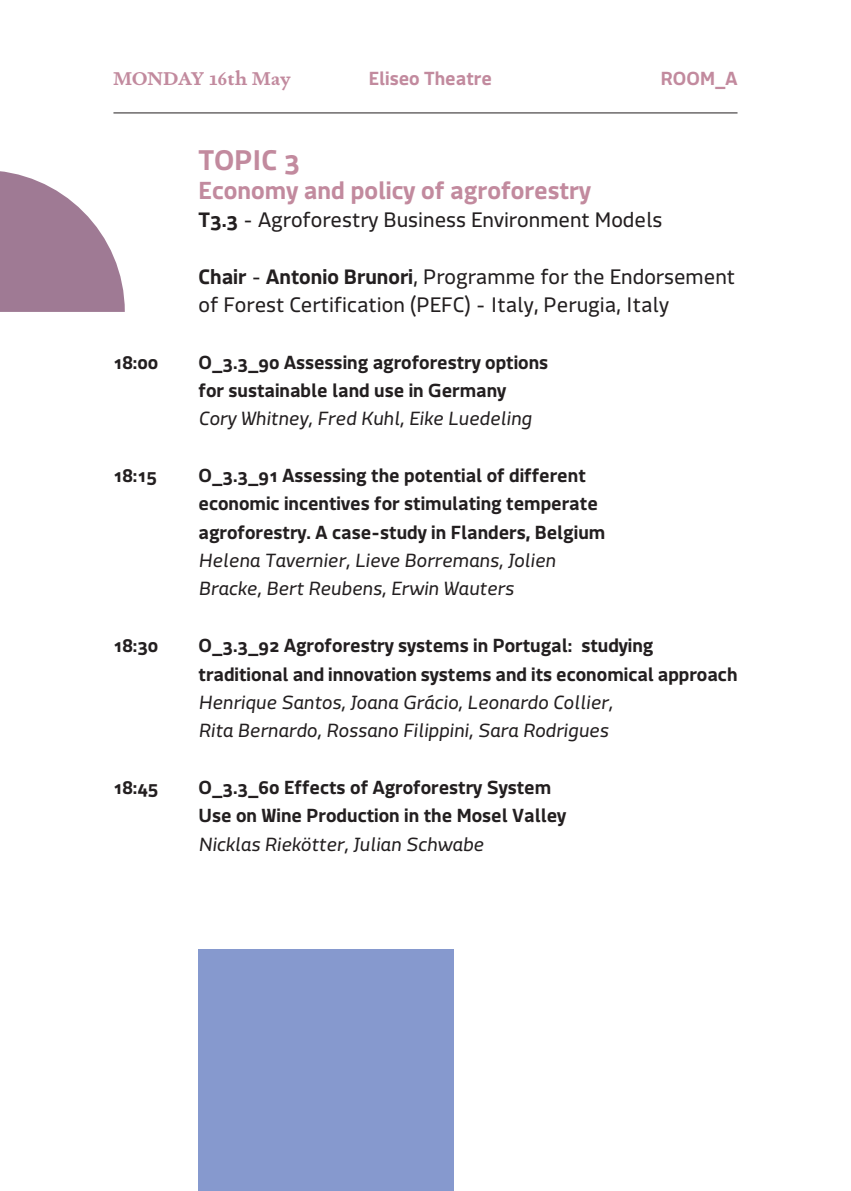
<style>
.page{position:relative;width:851px;height:1191px;background:#fff}
.page>*{position:absolute;margin:0;border:0;box-sizing:border-box;transform-origin:0 0}
.t1{font:700 30px "Macho Modular";color:#c28a9e}
.t2{font:700 26px "Macho Modular";color:#c28a9e}
.t3{font:22px/28.4px "Macho Modular";color:#231f20}
.t4{font:700 20px/28.4px "Macho Modular";color:#231f20}
.t5{font:italic 20px/28.4px "Macho Modular";color:#231f20}
.t6{font:700 20px "Macho Modular";color:#c28a9e}
.t7{font:700 20px "Garalda";letter-spacing:-.01em;color:#c28a9e}
.s1{font-weight:700}
</style>
<div class="page">
<hr style="left:113px;top:112px;width:624px;height:1px;background:#231f20">
<div style="left:198px;top:950px;width:256px;height:241px;background:#8699ce"></div>
<svg style="left:0;top:171px;width:125px;height:141px"></svg>
<p class="t7" style="left:113px;top:66px;width:179px">MONDAY 16th May</p>
<p class="t6" style="left:369px;top:66px;width:124px">Eliseo Theatre</p>
<p class="t6" style="left:661px;top:66px;width:78px">ROOM_A</p>
<h1 class="t1" style="left:198px;top:142px;width:103px">TOPIC 3</h1>
<h2 class="t2" style="left:198px;top:174px;width:393px">Economy and policy of agroforestry</h2>
<p class="t3" style="left:198px;top:205px;width:465px"><span class="s1">T3.3</span> - Agroforestry Business Environment Models</p>
<p class="t3" style="left:198px;top:262px;width:538px"><span class="s1">Chair</span> - <span class="s1">Antonio Brunori</span>, Programme for the Endorsement of Forest Certification (PEFC) - Italy, Perugia, Italy</p>
<p class="t4" style="left:113px;top:347px;width:46px">18:00</p>
<p class="t4" style="left:198px;top:347px;width:351px">O_3.3_90 Assessing agroforestry options for sustainable land use in Germany</p>
<p class="t5" style="left:198px;top:404px;width:334px">Cory Whitney, Fred Kuhl, Eike Luedeling</p>
<p class="t4" style="left:113px;top:461px;width:45px">18:15</p>
<p class="t4" style="left:198px;top:461px;width:408px">O_3.3_91 Assessing the potential of different economic incentives for stimulating temperate agroforestry. A case-study in Flanders, Belgium</p>
<p class="t5" style="left:198px;top:546px;width:358px">Helena Tavernier, Lieve Borremans, Jolien<br>Bracke, Bert Reubens, Erwin Wauters</p>
<p class="t4" style="left:113px;top:631px;width:46px">18:30</p>
<p class="t4" style="left:198px;top:631px;width:540px">O_3.3_92 Agroforestry systems in Portugal: studying traditional and innovation systems and its economical approach</p>
<p class="t5" style="left:198px;top:688px;width:415px">Henrique Santos, Joana Grácio, Leonardo Collier,<br>Rita Bernardo, Rossano Filippini, Sara Rodrigues</p>
<p class="t4" style="left:113px;top:773px;width:46px">18:45</p>
<p class="t4" style="left:198px;top:773px;width:369px">O_3.3_60 Effects of Agroforestry System<br>Use on Wine Production in the Mosel Valley</p>
<p class="t5" style="left:198px;top:829px;width:286px">Nicklas Riekötter, Julian Schwabe</p>
</div>
